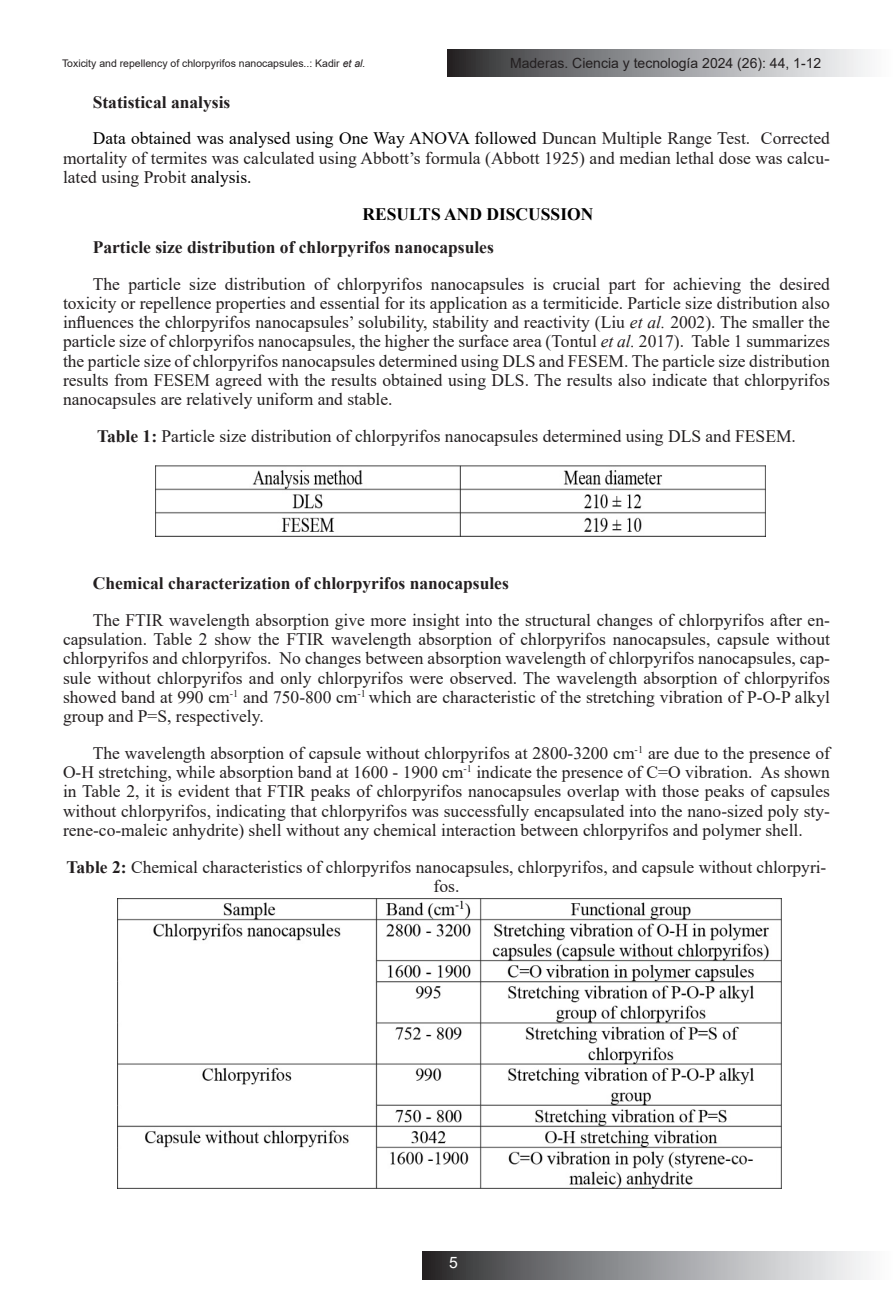
<style>
.page{position:relative;width:893px;height:1315px;background:#fff}
.page>*{position:absolute;margin:0;border:0;box-sizing:border-box;transform-origin:0 0}
.t1{font:17.5px/19.2px "Times New Roman";color:#231f20;text-align:justify}
.t2{font:700 17.5px "Times New Roman";color:#231f20}
.List_Paragraph{font:700 17.5px "Times New Roman";color:#000}
.t3{font:15.75px "Arial";color:#fff}
.t4{font:14px "Arial";color:#231f20}
.t5{font:10.5px "Arial";color:#231f20}
.s1{font-style:italic}
.s2{color:#000}
.s3{font-weight:700}
</style>
<div class="page">
<svg style="left:448px;top:49px;width:420px;height:28px;background:#949597"></svg>
<svg style="left:423px;top:1252px;width:444px;height:27px;background:#949597"></svg>
<img style="left:155px;top:465px;width:611px;height:72px">
<img style="left:117px;top:898px;width:665px;height:290px">
<p class="t5" style="left:62px;top:56px;width:305px">Toxicity and repellency of chlorpyrifos nanocapsules..: Kadir <span class="s1">et al.</span></p>
<p class="t4" style="left:510px;top:53px;width:313px">Maderas. Ciencia y tecnología 2024 (26): 44, 1-12</p>
<p class="t2" style="left:93px;top:89px;width:139px">Statistical analysis</p>
<p class="t1" style="left:63px;top:128px;width:768px;text-indent:30px"><span class="s2">Data obtained was analysed using One Way ANOVA followed</span> Duncan Multiple Range Test. Corrected mortality of termites was calculated using Abbott’s formula (Abbott 1925) and median lethal dose was calcu&shy;lated using Probit <span class="s2">analysis.</span></p>
<p class="List_Paragraph" style="left:363px;top:201px;width:232px">RESULTS AND DISCUSSION</p>
<p class="t2" style="left:93px;top:234px;width:403px">Particle size distribution of chlorpyrifos nanocapsules</p>
<p class="t1" style="left:63px;top:274px;width:768px;text-indent:30px">The particle size distribution of chlorpyrifos nanocapsules is crucial part for achieving the desired toxicity or repellence properties and essential for its application as a termiticide. Particle size distribution also influences the chlorpyrifos nanocapsules’ solubility, stability and reactivity (Liu <span class="s1">et al.</span> 2002). The smaller the particle size of chlorpyrifos nanocapsules, the higher the surface area (Tontul <span class="s1">et al.</span> 2017). Table 1 summarizes the particle size of chlorpyrifos nanocapsules determined using DLS and FESEM. The particle size distribution results from FESEM agreed with the results obtained using DLS. The results also indicate that chlorpyrifos nanocapsules are relatively uniform and stable.</p>
<p class="t1" style="left:97px;top:426px;width:700px"><span class="s3">Table 1:</span> Particle size distribution of chlorpyrifos nanocapsules determined using DLS and FESEM.</p>
<p class="t2" style="left:93px;top:570px;width:418px">Chemical characterization of chlorpyrifos nanocapsules</p>
<p class="t1" style="left:63px;top:610px;width:768px;text-indent:30px">The FTIR wavelength absorption give more insight into the structural changes of chlorpyrifos after en&shy;capsulation. Table 2 show the FTIR wavelength absorption of chlorpyrifos nanocapsules, capsule without chlorpyrifos and chlorpyrifos. No changes between absorption wavelength of chlorpyrifos nanocapsules, cap&shy;sule without chlorpyrifos and only chlorpyrifos were observed. The wavelength absorption of chlorpyrifos showed band at 990 cm<sup>-1</sup> and 750-800 cm<sup>-1</sup> which are characteristic of the stretching vibration of P-O-P alkyl group and P=S, respectively.</p>
<p class="t1" style="left:63px;top:743px;width:768px;text-indent:30px">The wavelength absorption of capsule without chlorpyrifos at 2800-3200 cm<sup>-1</sup> are due to the presence of O-H stretching, while absorption band at 1600 - 1900 cm<sup>-1</sup> indicate the presence of C=O vibration. As shown in Table 2, it is evident that FTIR peaks of chlorpyrifos nanocapsules overlap with those peaks of capsules without chlorpyrifos, indicating that chlorpyrifos was successfully encapsulated into the nano-sized poly sty&shy;rene-co-maleic anhydrite) shell without any chemical interaction between chlorpyrifos and polymer shell.</p>
<p class="t1" style="left:67px;top:856px;width:761px;text-align:center"><span class="s3">Table 2:</span> Chemical characteristics of chlorpyrifos nanocapsules, chlorpyrifos, and capsule without chlorpyri&shy;fos.</p>
<p class="t3" style="left:449px;top:1252px;width:10px">5</p>
</div>
